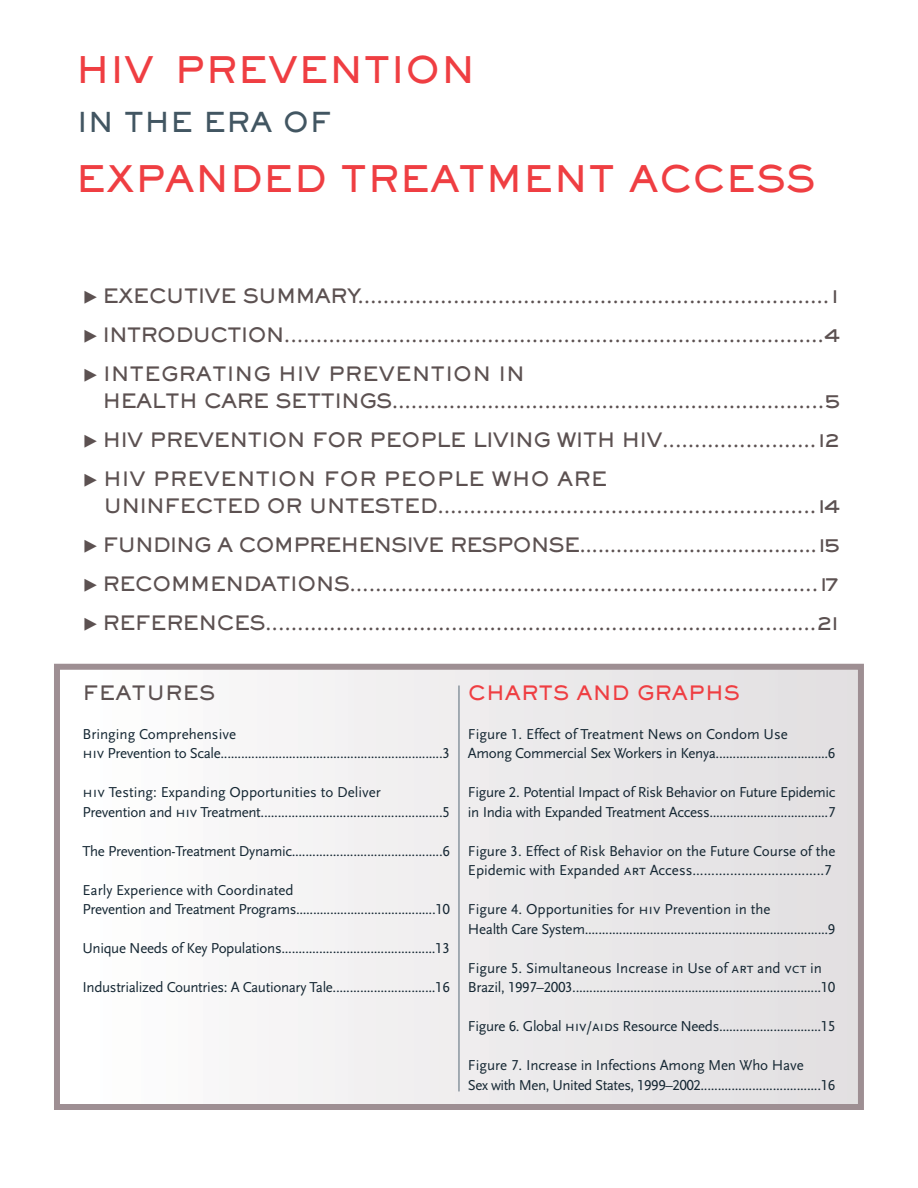
<style>
.page{position:relative;width:918px;height:1188px;background:#fff}
.page>*{position:absolute;margin:0;border:0;box-sizing:border-box;transform-origin:0 0}
.t1{font:36px "Sackers Heavy Gothic";color:#ef3e42}
.t2{font:27px "Sackers Heavy Gothic";color:#425662}
.t3{font:19.5px/39px "Sackers Heavy Gothic";letter-spacing:-.04em;color:#5c5151;text-align:justify}
.t4{font:19.5px "Sackers Heavy Gothic";color:#ef3e42}
.t5{font:19.5px "Sackers Heavy Gothic";color:#5c5151}
.t6{font:15px/19.5px "Scala Sans LF";letter-spacing:-.025em;color:#152733}
.t7{font:15px/19.5px "Scala Sans LF";color:#152733}
.t8{font:15px/19.5px "Scala Sans LF";letter-spacing:-.005em;color:#152733}
.s1{font-family:"Scala Sans Expert";font-size:25.5px}
.s2{font-family:"Scala Sans Expert";font-size:25.5px;color:#fff}
.s3{font-family:"Scala Sans Expert";font-size:24px;color:#fff}
.s4{font-family:"Scala Sans LF Caps"}
</style>
<div class="page">
<div style="left:57px;top:667px;width:804px;height:440px;background:linear-gradient(to right,#fefefe,#e0dee0)"></div>
<div style="left:54px;top:664px;width:810px;height:446px;border:6px solid #9e8f93"></div>
<hr style="left:459px;top:686px;width:1px;height:405px;background:#566976">
<h1 class="t1" style="left:75px;top:49px;width:401px">HIV PREVENTION</h1>
<h2 class="t2" style="left:77px;top:107px;width:256px">IN THE ERA OF</h2>
<h1 class="t1" style="left:75px;top:159px;width:742px">EXPANDED TREATMENT ACCESS</h1>
<p class="t3" style="left:82px;top:277px;width:760px"><span class="s1">t</span> EXECUTIVE SUMMARY..........................................................................1 <span class="s1">t</span> INTRODUCTION.....................................................................................4 <span class="s1">t</span> INTEGRATING HIV PREVENTION IN</p>
<p class="t3" style="left:82px;top:382px;width:760px"><span class="s2">t</span> HEALTH CARE SETTINGS....................................................................5 <span class="s1">t</span> HIV PREVENTION FOR PEOPLE LIVING WITH HIV........................12 <span class="s1">t</span> HIV PREVENTION FOR PEOPLE WHO ARE</p>
<p class="t3" style="left:82px;top:487px;width:760px"><span class="s3">t</span> UNINFECTED OR UNTESTED...........................................................14 <span class="s1">t</span> FUNDING A COMPREHENSIVE RESPONSE.......................................15 <span class="s1">t</span> RECOMMENDATIONS.........................................................................17 <span class="s1">t</span> REFERENCES......................................................................................21</p>
<p class="t5" style="left:82px;top:682px;width:134px">FEATURES</p>
<p class="t4" style="left:468px;top:682px;width:274px">CHARTS AND GRAPHS</p>
<p class="t7" style="left:82px;top:726px;width:369px">Bringing Comprehensive<br><span class="s4">hiv</span> Prevention to Scale.................................................................3</p>
<p class="t7" style="left:82px;top:784px;width:369px"><span class="s4">hiv</span> Testing: Expanding Opportunities to Deliver<br>Prevention and <span class="s4">hiv</span> Treatment.....................................................5</p>
<p class="t6" style="left:82px;top:843px;width:369px">The Prevention-Treatment Dynamic............................................6</p>
<p class="t6" style="left:82px;top:882px;width:369px">Early Experience with Coordinated<br>Prevention and Treatment Programs.........................................10</p>
<p class="t6" style="left:82px;top:940px;width:369px">Unique Needs of Key Populations.............................................13</p>
<p class="t6" style="left:82px;top:979px;width:369px">Industrialized Countries: A Cautionary Tale..............................16</p>
<p class="t6" style="left:468px;top:726px;width:369px">Figure 1. Effect of Treatment News on Condom Use<br>Among Commercial Sex Workers in Kenya.................................6</p>
<p class="t6" style="left:468px;top:784px;width:369px">Figure 2. Potential Impact of Risk Behavior on Future Epidemic in India with Expanded Treatment Access...................................7</p>
<p class="t8" style="left:468px;top:843px;width:369px">Figure 3. Effect of Risk Behavior on the Future Course of the<br>Epidemic with Expanded <span class="s4">art</span> Access...................................7</p>
<p class="t7" style="left:468px;top:901px;width:369px">Figure 4. Opportunities for <span class="s4">hiv</span> Prevention in the<br>Health Care System.......................................................................9</p>
<p class="t7" style="left:468px;top:960px;width:369px">Figure 5. Simultaneous Increase in Use of <span class="s4">art</span> and <span class="s4">vct</span> in<br>Brazil, 1997–2003.........................................................................10</p>
<p class="t6" style="left:468px;top:1018px;width:369px">Figure 6. Global <span class="s4">hiv/aids</span> Resource Needs..............................15</p>
<p class="t6" style="left:468px;top:1057px;width:369px">Figure 7. Increase in Infections Among Men Who Have<br>Sex with Men, United States, 1999–2002...................................16</p>
</div>
